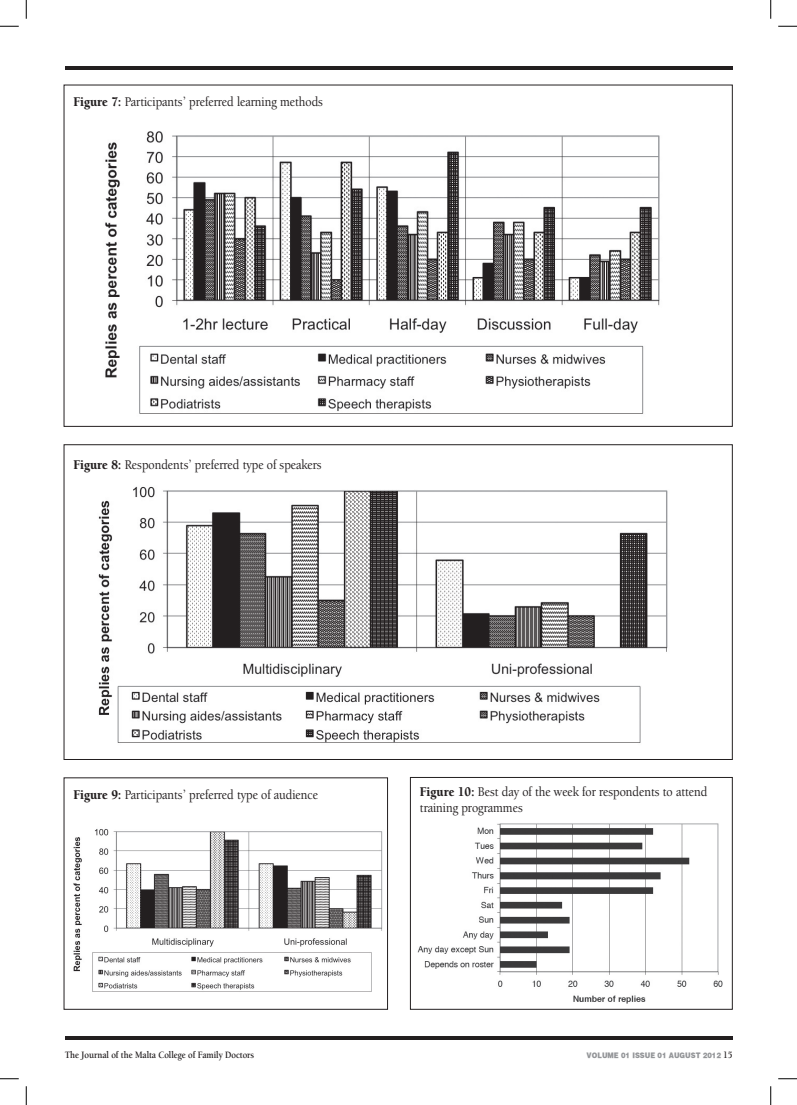
<style>
.page{position:relative;width:797px;height:1105px;background:#fff}
.page>*{position:absolute;margin:0;border:0;box-sizing:border-box;transform-origin:0 0}
.t1{font:500 13.75px/16.2px "Berkeley Oldstyle IT Cby BT";color:#231f20;scale:.9 1}
.t2{font:700 10px "Berkeley Oldstyle IT Cby BT";color:#231f20;scale:.9 1}
.t3{font:900 7.5px "Halveticus";color:#939598;scale:.9 1}
.s1{font-weight:900}
.s2{font-family:"Berkeley Oldstyle IT Cby BT";font-weight:700;font-size:10px;color:#231f20}
</style>
<div class="page">
<hr style="left:65px;top:1036px;width:667px;height:4px;background:#231f20">
<hr style="left:65px;top:66px;width:667px;height:4px;background:#231f20">
<img style="left:98px;top:486px;width:570px;height:257px">
<img style="left:105px;top:131px;width:555px;height:283px">
<div style="left:410px;top:777px;width:322px;height:233px;border:1px solid #231f20"></div>
<img style="left:410px;top:816px;width:313px;height:191px">
<div style="left:64px;top:777px;width:324px;height:233px;border:1px solid #231f20"></div>
<img style="left:64px;top:819px;width:323px;height:174px">
<svg style="left:0;top:25px;width:19px;height:2px"></svg>
<svg style="left:778px;top:25px;width:19px;height:2px"></svg>
<svg style="left:0;top:1078px;width:19px;height:1px"></svg>
<svg style="left:778px;top:1078px;width:19px;height:1px"></svg>
<svg style="left:25px;top:0;width:2px;height:19px"></svg>
<svg style="left:25px;top:1086px;width:2px;height:19px"></svg>
<svg style="left:770px;top:0;width:1px;height:19px"></svg>
<svg style="left:770px;top:1086px;width:1px;height:19px"></svg>
<p class="t1" style="left:74px;top:93px;width:279px"><span class="s1">Figure 7:</span> Participants’ preferred learning methods</p>
<p class="t1" style="left:74px;top:456px;width:277px"><span class="s1">Figure 8:</span> Respondents’ preferred type of speakers</p>
<p class="t1" style="left:74px;top:786px;width:273px"><span class="s1">Figure 9:</span> Participants’ preferred type of audience</p>
<p class="t1" style="left:420px;top:783px;width:321px"><span class="s1">Figure 10:</span> Best day of the week for respondents to attend training programmes</p>
<p class="t2" style="left:65px;top:1049px;width:211px">The Journal of the Malta College of Family Doctors</p>
<p class="t3" style="left:586px;top:1050px;width:164px">VOLUME 01 ISSUE 01 AUGUST 2012 <span class="s2">15</span></p>
</div>
